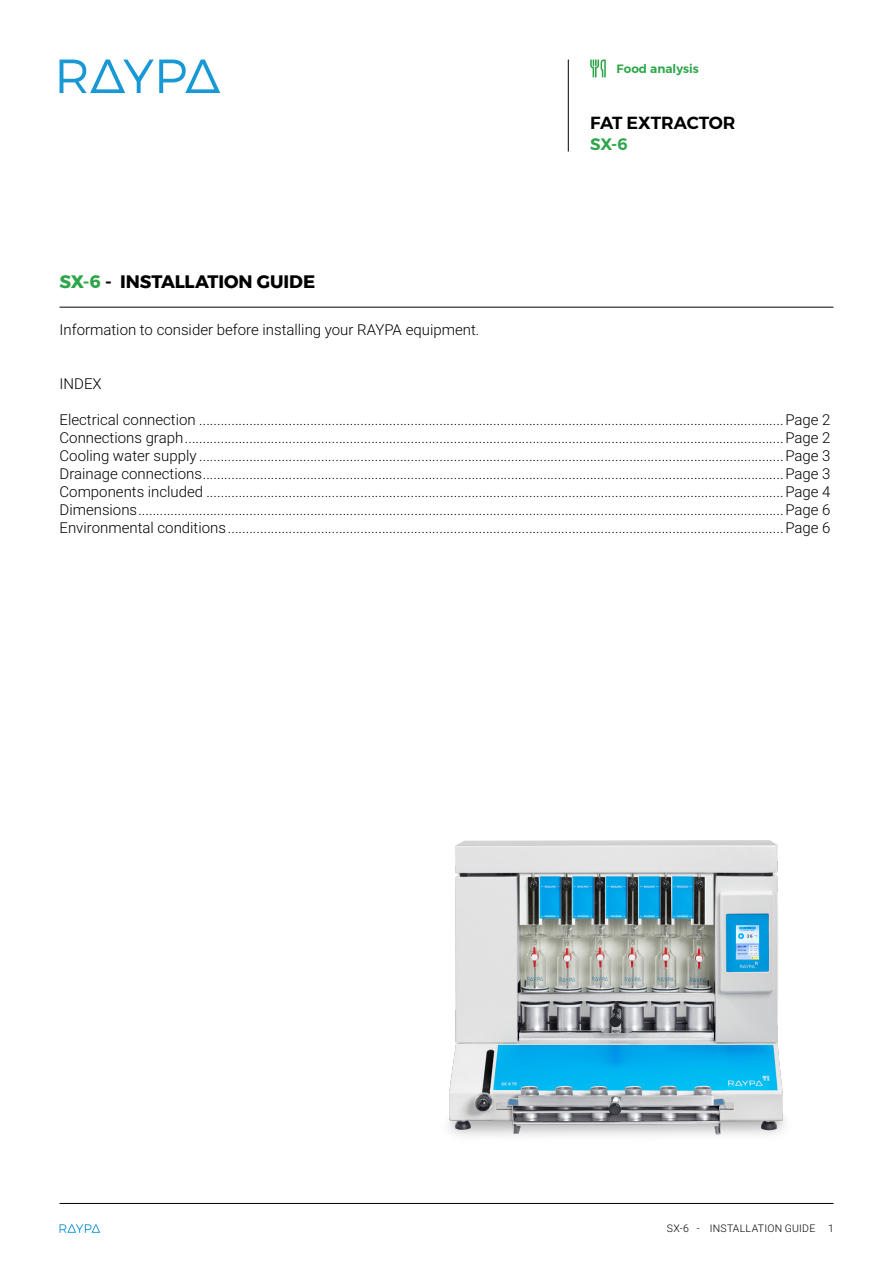
<style>
.page{position:relative;width:893px;height:1263px;background:#fff}
.page>*{position:absolute;margin:0;border:0;box-sizing:border-box;transform-origin:0 0}
.t1{font:700 18px "Montserrat";letter-spacing:-.005em;color:#000}
.t2{font:600 17.4px "Montserrat";color:#000}
.t3{font:600 16.5px "Montserrat";color:#2da64b}
.t4{font:300 15px/18px "Roboto";color:#000;text-align:justify}
.t5{font:600 12px "Montserrat";color:#2da64b}
.t6{font:300 10.5px "Roboto";letter-spacing:.02em;color:#000}
.s1{color:#2da64b}
</style>
<div class="page">
<hr style="left:568px;top:60px;width:1px;height:92px;background:#000">
<svg style="left:590px;top:60px;width:16px;height:17px"></svg>
<svg style="left:60px;top:1224px;width:40px;height:9px"></svg>
<hr style="left:60px;top:1203px;width:773px;height:1px;background:#000">
<hr style="left:60px;top:307px;width:773px;height:1px;background:#000">
<svg style="left:60px;top:60px;width:160px;height:33px"></svg>
<img style="left:448px;top:840px;width:337px;height:296px">
<p class="t5" style="left:617px;top:59px;width:84px">Food analysis</p>
<p class="t1" style="left:60px;top:267px;width:257px"><span class="s1">SX-6</span> - INSTALLATION GUIDE</p>
<p class="t4" style="left:60px;top:321px;width:421px">Information to consider before installing your RAYPA equipment.</p>
<p class="t2" style="left:590px;top:109px;width:147px">FAT EXTRACTOR</p>
<p class="t3" style="left:590px;top:131px;width:39px">SX-6</p>
<p class="t4" style="left:60px;top:375px;width:44px">INDEX</p>
<p class="t4" style="left:60px;top:411px;width:773px">Electrical connection ...................................................................................................................................................................Page 2<br>Connections graph.......................................................................................................................................................................Page 2<br>Cooling water supply ...................................................................................................................................................................Page 3<br>Drainage connections..................................................................................................................................................................Page 3<br>Components included .................................................................................................................................................................Page 4<br>Dimensions....................................................................................................................................................................................Page 6<br>Environmental conditions...........................................................................................................................................................Page 6</p>
<p class="t6" style="left:667px;top:1221px;width:168px">SX-6 - INSTALLATION GUIDE 1</p>
</div>
